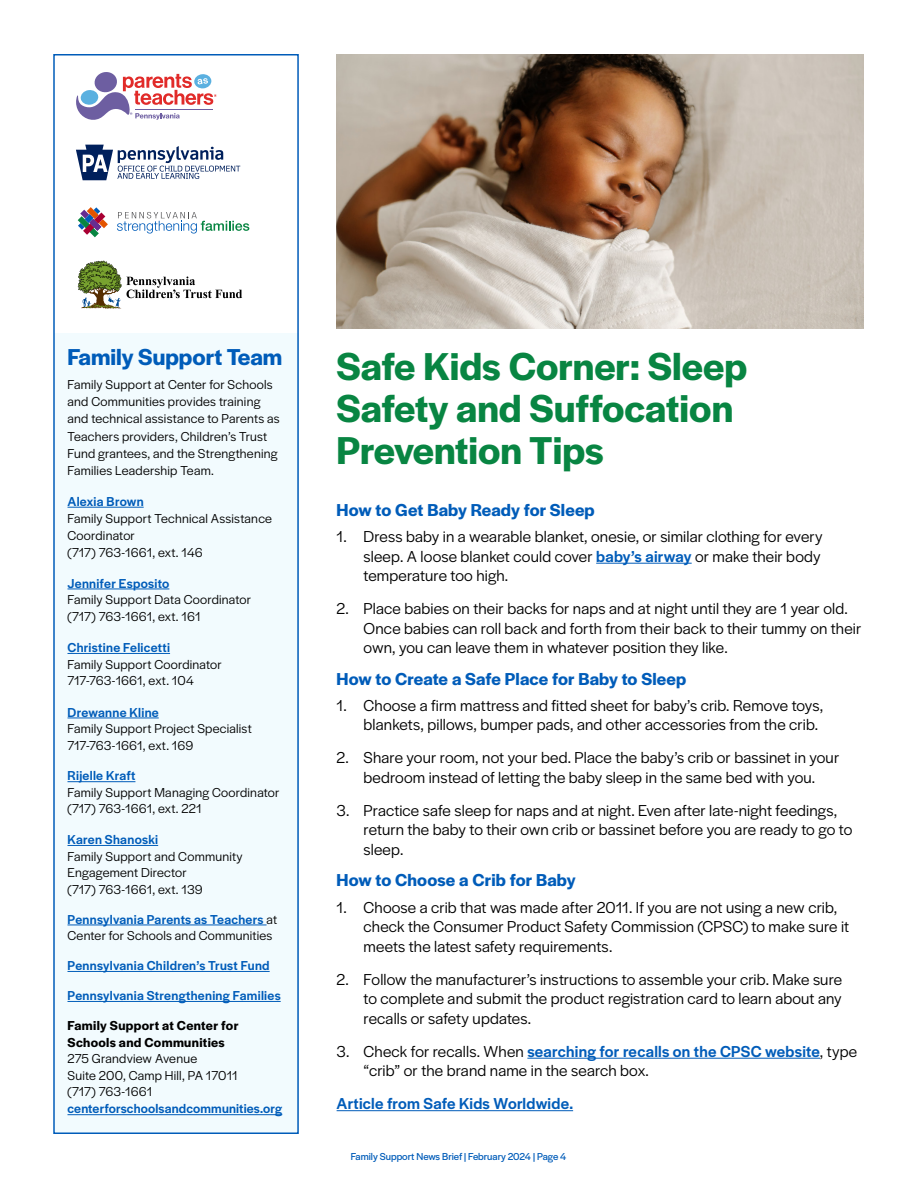
<style>
.page{position:relative;width:918px;height:1188px;background:#fff}
.page>*{position:absolute;margin:0;border:0;box-sizing:border-box;transform-origin:0 0}
.Content_Title_H1{font:600 40.5px/42px "Halyard Display";color:#088542}
.Title_Heading_2{font:600 24px "Halyard Display";color:#005cb9}
.Subhead{font:600 18px "Halyard Display";letter-spacing:.005em;color:#005cb9}
.body_text{font:16.5px/19.5px "Halyard Display";letter-spacing:.01em;color:#000}
.body_text-2{font:500 16.5px "Halyard Display";letter-spacing:.015em;color:#005cb9}
.FS_staff_text{font:13.5px/17.2px "Halyard Display";letter-spacing:.015em;color:#000}
.FS_staff_text_NO_SPACE{font:13.5px/17.2px "Halyard Display";letter-spacing:.015em;color:#000}
.FS_staff_text_NO_SPACE-2{font:500 13.5px "Halyard Display";letter-spacing:.02em;color:#005cb9}
.FS_staff_text-2{font:500 13.5px "Halyard Display";letter-spacing:.025em;color:#005cb9}
.FS_staff_text-3{font:600 13.5px/16.5px "Halyard Display";letter-spacing:.025em;color:#000}
.t1{font:10.5px "Halyard Display";color:#005cb9}
.s1{font-weight:500;color:#005cb9}
</style>
<div class="page">
<img style="left:337px;top:54px;width:527px;height:274px">
<hr style="left:596px;top:563px;width:96px;height:1px;background:#005cb9">
<hr style="left:527px;top:1058px;width:293px;height:1px;background:#005cb9">
<hr style="left:337px;top:1110px;width:236px;height:1px;background:#005cb9">
<div style="left:54px;top:334px;width:245px;height:800px;background:#f2fbfe"></div>
<div style="left:53px;top:54px;width:246px;height:1080px;border:2px solid #005cb9"></div>
<svg style="left:76px;top:72px;width:141px;height:48px"></svg>
<svg style="left:76px;top:145px;width:164px;height:35px"></svg>
<svg style="left:78px;top:207px;width:30px;height:30px"></svg>
<svg style="left:117px;top:212px;width:132px;height:22px"></svg>
<svg style="left:78px;top:261px;width:164px;height:48px"></svg>
<hr style="left:68px;top:507px;width:76px;height:1px;background:#005cb9">
<hr style="left:68px;top:589px;width:101px;height:1px;background:#005cb9">
<hr style="left:68px;top:653px;width:102px;height:1px;background:#005cb9">
<hr style="left:68px;top:718px;width:91px;height:1px;background:#005cb9">
<hr style="left:68px;top:781px;width:67px;height:1px;background:#005cb9">
<hr style="left:68px;top:845px;width:90px;height:1px;background:#005cb9">
<hr style="left:68px;top:925px;width:199px;height:1px;background:#005cb9">
<hr style="left:68px;top:971px;width:202px;height:1px;background:#005cb9">
<hr style="left:68px;top:1001px;width:213px;height:1px;background:#005cb9">
<hr style="left:68px;top:1114px;width:214px;height:1px;background:#005cb9">
<h2 class="Title_Heading_2" style="left:68px;top:340px;width:216px">Family Support Team</h2>
<p class="FS_staff_text" style="left:68px;top:375px;width:214px">Family Support at Center for Schools and Communities provides training and technical assistance to Parents as Teachers providers, Children’s Trust Fund grantees, and the Strengthening Families Leadership Team.</p>
<p class="FS_staff_text_NO_SPACE-2" style="left:68px;top:492px;width:78px">Alexia Brown</p>
<p class="FS_staff_text_NO_SPACE" style="left:68px;top:509px;width:206px">Family Support Technical Assistance<br>Coordinator</p>
<p class="FS_staff_text" style="left:68px;top:543px;width:137px">(717) 763-1661, ext. 146</p>
<p class="FS_staff_text_NO_SPACE-2" style="left:68px;top:573px;width:103px">Jennifer Esposito</p>
<p class="FS_staff_text_NO_SPACE" style="left:68px;top:590px;width:185px">Family Support Data Coordinator</p>
<p class="FS_staff_text" style="left:68px;top:607px;width:135px">(717) 763-1661, ext. 161</p>
<p class="FS_staff_text_NO_SPACE-2" style="left:68px;top:638px;width:104px">Christine Felicetti</p>
<p class="FS_staff_text_NO_SPACE" style="left:68px;top:655px;width:156px">Family Support Coordinator</p>
<p class="FS_staff_text" style="left:68px;top:671px;width:128px">717-763-1661, ext. 104</p>
<p class="FS_staff_text_NO_SPACE-2" style="left:68px;top:702px;width:93px">Drewanne Kline</p>
<p class="FS_staff_text_NO_SPACE" style="left:68px;top:719px;width:186px">Family Support Project Specialist</p>
<p class="FS_staff_text" style="left:68px;top:736px;width:127px">717-763-1661, ext. 169</p>
<p class="FS_staff_text_NO_SPACE-2" style="left:68px;top:766px;width:69px">Rijelle Kraft</p>
<p class="FS_staff_text_NO_SPACE" style="left:68px;top:783px;width:214px">Family Support Managing Coordinator</p>
<p class="FS_staff_text" style="left:68px;top:799px;width:136px">(717) 763-1661, ext. 221</p>
<p class="FS_staff_text_NO_SPACE-2" style="left:68px;top:830px;width:92px">Karen Shanoski</p>
<p class="FS_staff_text_NO_SPACE" style="left:68px;top:847px;width:177px;line-height:16.5px">Family Support and Community<br>Engagement Director</p>
<p class="FS_staff_text" style="left:68px;top:880px;width:137px">(717) 763-1661, ext. 139</p>
<p class="FS_staff_text" style="left:68px;top:910px;width:211px;line-height:16.5px"><span class="s1">Pennsylvania Parents as Teachers</span> at<br>Center for Schools and Communities</p>
<p class="FS_staff_text-2" style="left:68px;top:956px;width:204px">Pennsylvania Children’s Trust Fund</p>
<p class="FS_staff_text-2" style="left:68px;top:986px;width:215px">Pennsylvania Strengthening Families</p>
<p class="FS_staff_text-3" style="left:68px;top:1017px;width:173px">Family Support at Center for<br>Schools and Communities</p>
<p class="FS_staff_text_NO_SPACE" style="left:68px;top:1049px;width:131px">275 Grandview Avenue</p>
<p class="FS_staff_text_NO_SPACE" style="left:68px;top:1066px;width:172px">Suite 200, Camp Hill, PA 17011</p>
<p class="FS_staff_text_NO_SPACE" style="left:68px;top:1082px;width:86px">(717) 763-1661</p>
<p class="FS_staff_text_NO_SPACE-2" style="left:68px;top:1099px;width:216px">centerforschoolsandcommunities.org</p>
<h2 class="Content_Title_H1" style="left:337px;top:343px;width:412px">Safe Kids Corner: Sleep<br>Safety and Suffocation<br>Prevention Tips</h2>
<h3 class="Subhead" style="left:337px;top:497px;width:260px">How to Get Baby Ready for Sleep</h3>
<p class="body_text" style="left:364px;top:526px;width:461px;text-indent:-27px">1. Dress baby in a wearable blanket, onesie, or similar clothing for every sleep. A loose blanket could cover <span class="s1">baby’s airway</span> or make their body temperature too high.</p>
<p class="body_text" style="left:364px;top:598px;width:499px;text-indent:-27px">2. Place babies on their backs for naps and at night until they are 1 year old.<br>Once babies can roll back and forth from their back to their tummy on their own, you can leave them in whatever position they like.</p>
<h3 class="Subhead" style="left:337px;top:666px;width:351px">How to Create a Safe Place for Baby to Sleep</h3>
<p class="body_text" style="left:364px;top:695px;width:461px;text-indent:-27px">1. Choose a firm mattress and fitted sheet for baby’s crib. Remove toys, blankets, pillows, bumper pads, and other accessories from the crib.</p>
<p class="body_text" style="left:337px;top:747px;width:504px;text-align:center">2. Share your room, not your bed. Place the baby’s crib or bassinet in your bedroom instead of letting the baby sleep in the same bed with you.</p>
<p class="body_text" style="left:364px;top:800px;width:490px;text-indent:-27px">3. Practice safe sleep for naps and at night. Even after late-night feedings, return the baby to their own crib or bassinet before you are ready to go to sleep.</p>
<h3 class="Subhead" style="left:337px;top:867px;width:240px">How to Choose a Crib for Baby</h3>
<p class="body_text" style="left:364px;top:896px;width:487px;text-indent:-27px">1. Choose a crib that was made after 2011. If you are not using a new crib, check the Consumer Product Safety Commission (CPSC) to make sure it meets the latest safety requirements.</p>
<p class="body_text" style="left:364px;top:968px;width:480px;text-align:justify;text-indent:-27px">2. Follow the manufacturer’s instructions to assemble your crib. Make sure to complete and submit the product registration card to learn about any recalls or safety updates.</p>
<p class="body_text" style="left:364px;top:1040px;width:495px;text-indent:-27px">3. Check for recalls. When <span class="s1">searching for recalls on the CPSC website</span>, type “crib” or the brand name in the search box.</p>
<p class="body_text-2" style="left:337px;top:1092px;width:238px">Article from Safe Kids Worldwide.</p>
<p class="t1" style="left:351px;top:1149px;width:217px">Family Support News Brief | February 2024 | Page 4</p>
</div>
